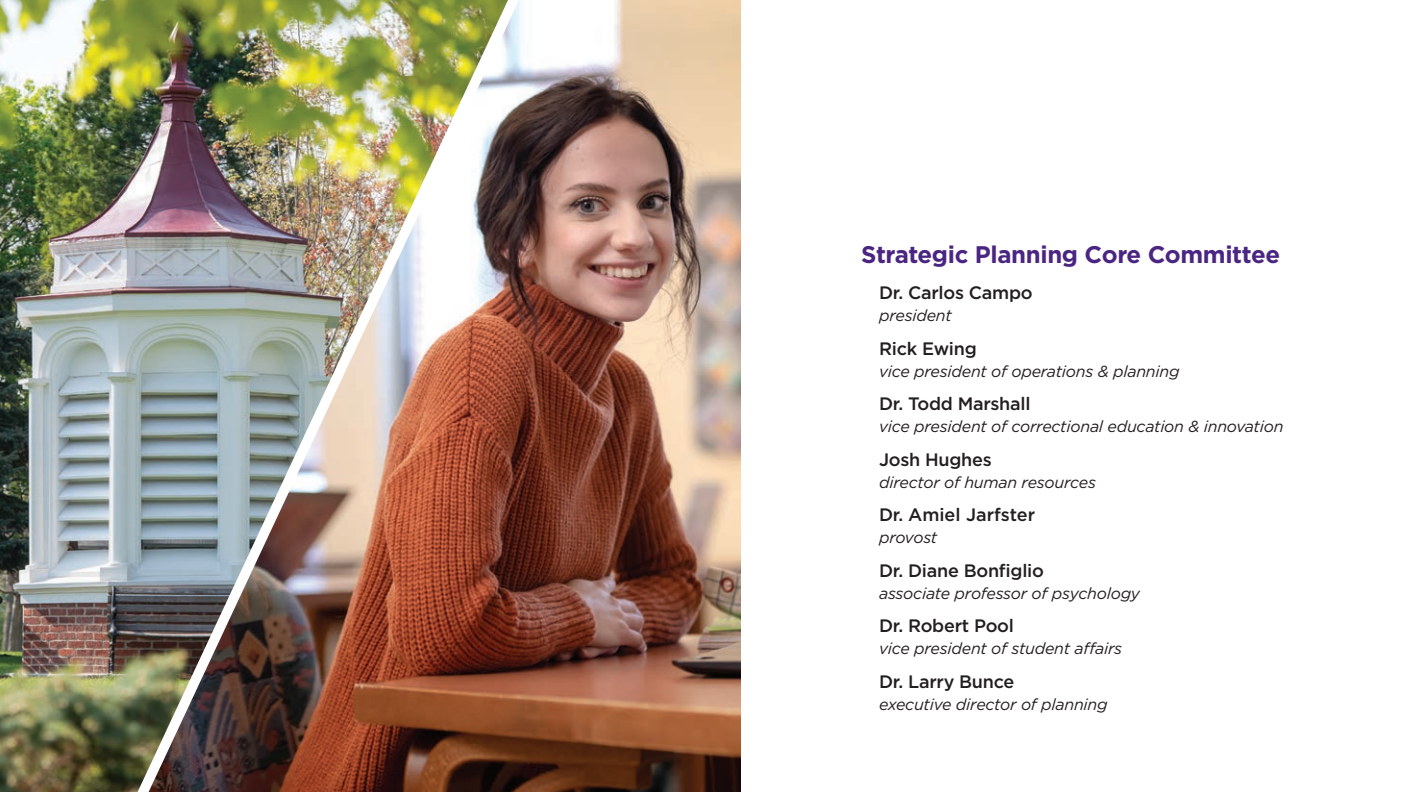
<style>
.page{position:relative;width:1404px;height:792px;background:#fff}
.page>*{position:absolute;margin:0;border:0;box-sizing:border-box;transform-origin:0 0}
.t1{font:700 24px "Gotham";letter-spacing:-.015em;color:#4a2582}
.t2{font:500 18px "Gotham";letter-spacing:-.015em;color:#231f20}
.t3{font:italic 16px "Gotham";letter-spacing:-.015em;color:#231f20}
</style>
<div class="page">
<img style="left:535px;top:0;width:205px;height:792px">
<img style="left:0;top:0;width:116px;height:792px">
<img style="left:116px;top:0;width:419px;height:792px">
<h4 class="t1" style="left:861px;top:238px;width:421px">Strategic Planning Core Committee</h4>
<p class="t2" style="left:879px;top:281px;width:155px">Dr. Carlos Campo</p>
<p class="t3" style="left:879px;top:305px;width:74px">president</p>
<p class="t2" style="left:879px;top:337px;width:99px">Rick Ewing</p>
<p class="t3" style="left:879px;top:361px;width:302px">vice president of operations &amp; planning</p>
<p class="t2" style="left:879px;top:392px;width:153px">Dr. Todd Marshall</p>
<p class="t3" style="left:879px;top:416px;width:406px">vice president of correctional education &amp; innovation</p>
<p class="t2" style="left:879px;top:448px;width:114px">Josh Hughes</p>
<p class="t3" style="left:879px;top:472px;width:218px">director of human resources</p>
<p class="t2" style="left:879px;top:503px;width:158px">Dr. Amiel Jarfster</p>
<p class="t3" style="left:879px;top:527px;width:60px">provost</p>
<p class="t2" style="left:879px;top:559px;width:166px">Dr. Diane Bonfglio</p>
<p class="t3" style="left:879px;top:583px;width:263px">associate professor of psychology</p>
<p class="t2" style="left:879px;top:614px;width:136px">Dr. Robert Pool</p>
<p class="t3" style="left:879px;top:638px;width:245px">vice president of student afairs</p>
<p class="t2" style="left:879px;top:670px;width:137px">Dr. Larry Bunce</p>
<p class="t3" style="left:879px;top:694px;width:230px">executive director of planning</p>
</div>
